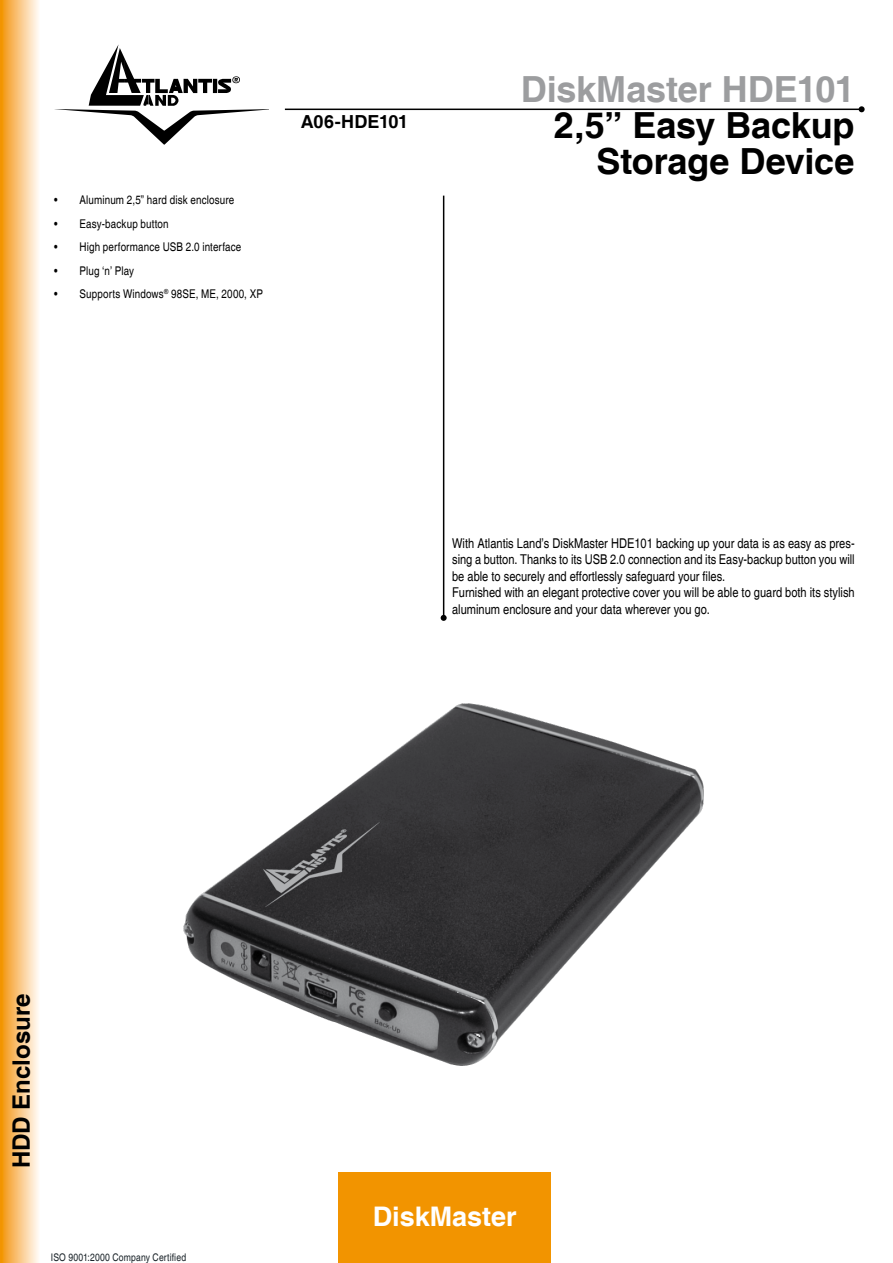
<style>
.page{position:relative;width:893px;height:1263px;background:#fff}
.page>*{position:absolute;margin:0;border:0;box-sizing:border-box;transform-origin:0 0}
.t1{font:700 36px/36px "Helvetica";letter-spacing:-.005em;color:#000;text-align:right}
.t2{font:700 36px "Helvetica";letter-spacing:-.005em;color:#9c9d9f}
.t3{font:700 27px "Helvetica";color:#fff}
.t4{font:700 24px "Helvetica";color:#000}
.t5{font:700 18px "Helvetica";letter-spacing:-.01em;color:#000}
.t6{font:condensed 13.5px/16.5px "Helvetica";color:#000}
.t7{font:condensed 12px "Helvetica";letter-spacing:.01em;color:#000}
.t8{font:condensed 10.5px "Helvetica";letter-spacing:.02em;color:#182127}
</style>
<div class="page">
<div style="left:1px;top:1px;width:39px;height:1261px;background:linear-gradient(to right,#f3960f,#fffeff)"></div>
<div style="left:338px;top:1172px;width:213px;height:90px;background:#f29400"></div>
<hr style="left:285px;top:109px;width:577px;height:1px;background:#000">
<svg style="left:859px;top:106px;width:6px;height:6px"></svg>
<svg style="left:54px;top:44px;width:215px;height:101px"></svg>
<hr style="left:443px;top:196px;width:1px;height:422px;background:#000">
<svg style="left:441px;top:615px;width:6px;height:6px"></svg>
<img style="left:184px;top:704px;width:519px;height:362px">
<p class="t7" style="left:54px;top:193px;width:182px">• Aluminum 2,5” hard disk enclosure</p>
<p class="t7" style="left:54px;top:217px;width:116px">• Easy-backup button</p>
<p class="t7" style="left:54px;top:240px;width:189px">• High performance USB 2.0 interface</p>
<p class="t7" style="left:54px;top:264px;width:82px">• Plug ‘n’ Play</p>
<p class="t7" style="left:54px;top:287px;width:210px">• Supports Windows<sup>®</sup> 98SE, ME, 2000, XP</p>
<h3 class="t5" style="left:301px;top:111px;width:109px">A06-HDE101</h3>
<h1 class="t2" style="left:521px;top:67px;width:336px">DiskMaster HDE101</h1>
<h1 class="t1" style="left:554px;top:109px;width:302px">2,5” Easy Backup<br>Storage Device</h1>
<p class="t6" style="left:452px;top:535px;width:404px">With Atlantis Land’s DiskMaster HDE101 backing up your data is as easy as pres&shy;sing a button. Thanks to its USB 2.0 connection and its Easy-backup button you will be able to securely and effortlessly safeguard your files.<br>Furnished with an elegant protective cover you will be able to guard both its stylish aluminum enclosure and your data wherever you go.</p>
<h3 class="t4" style="left:7px;top:1168px;width:176px;rotate:-90deg">HDD Enclosure</h3>
<p class="t8" style="left:51px;top:1251px;width:137px">ISO 9001:2000 Company Certified</p>
<h2 class="t3" style="left:373px;top:1200px;width:146px">DiskMaster</h2>
</div>
